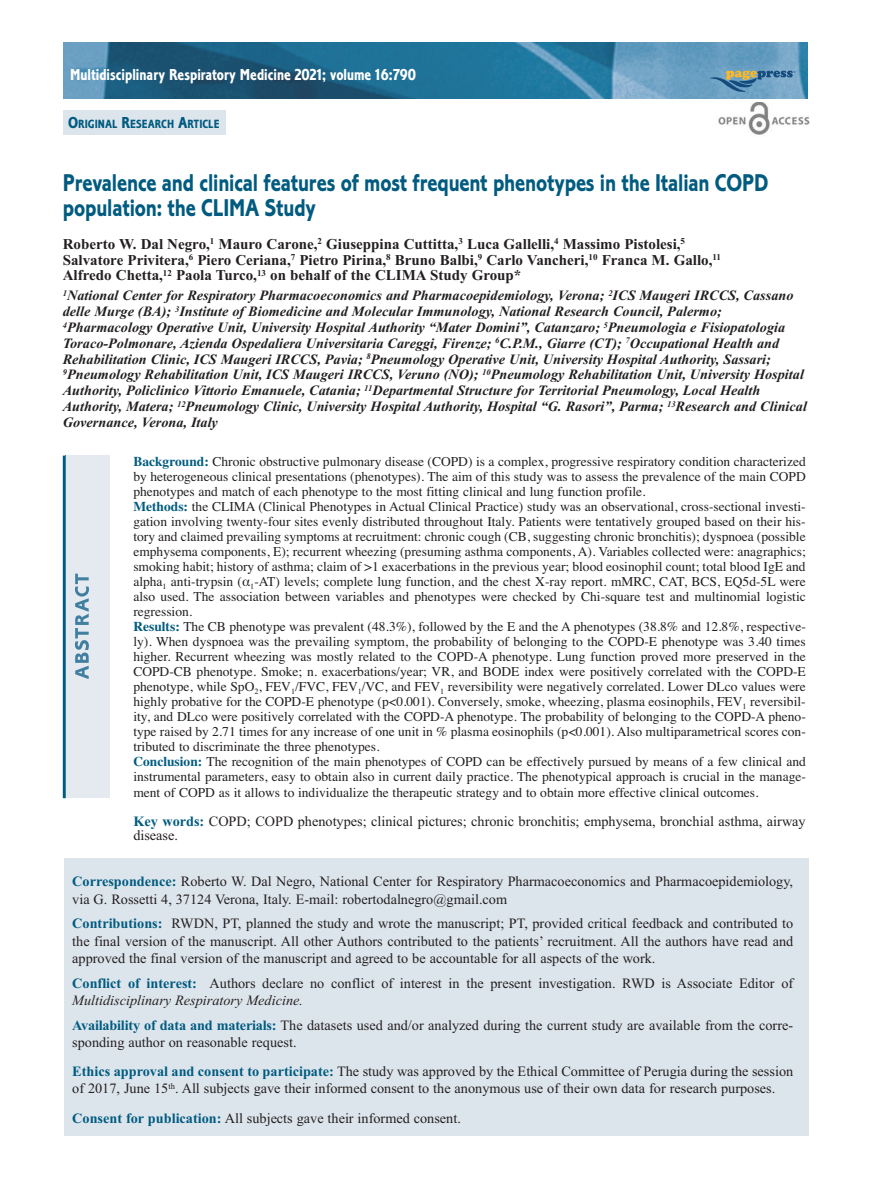
<style>
.page{position:relative;width:891px;height:1186px;background:#fff}
.page>*{position:absolute;margin:0;border:0;box-sizing:border-box;transform-origin:0 0}
.t1{font:25.2px/25.5px "Corinthian Bold Plain";letter-spacing:-.005em;color:#005b80;scale:.83 1}
.t2{font:16.5px "Corinthian Bold Condensed Plain";color:#fff}
.t3{font:700 15px/15.8px "Times New Roman";color:#231f20}
.t4{font:14.25px/17.2px "Times New Roman";color:#231f20}
.t5{font:italic 700 14.25px/15.8px "Times New Roman";color:#231f20}
.t6{font:13.5px/15px "Times";color:#231f20}
.t7{font:12.3px "Corinthian Bold Condensed Plain";color:#005b80}
.t8{font:4.5px "Myriad";color:#144a7c}
.s1{font-size:16.5px}
.s2{font-weight:700;color:#005b80}
.s3{font-style:italic}
</style>
<div class="page">
<hr style="left:63px;top:455px;width:3px;height:343px;background:#005b80">
<div style="left:65px;top:858px;width:744px;height:277px;background:#dde5ec"></div>
<div style="left:66px;top:455px;width:44px;height:343px;background:#e4eaf0"></div>
<svg style="left:75px;top:573px;width:14px;height:106px"></svg>
<hr style="left:65px;top:455px;width:1px;height:343px;background:#407fa0">
<div style="left:64px;top:110px;width:162px;height:25px;background:#dde5ec"></div>
<img style="left:718px;top:102px;width:91px;height:33px">
<img style="left:63px;top:43px;width:744px;height:55px">
<svg style="left:710px;top:70px;width:82px;height:22px;background:#6b93a8"></svg>
<p class="t2" style="left:70px;top:69px;width:347px">Multidisciplinary Respiratory Medicine 2021; volume 16:790</p>
<p class="t7" style="left:68px;top:120px;width:153px"><span class="s1">O</span>RIGINAL <span class="s1">R</span>ESEARCH <span class="s1">A</span>RTICLE</p>
<p class="t8" style="left:793px;top:71px;width:4px">®</p>
<h1 class="t1" style="left:63px;top:172px;width:851px">Prevalence and clinical features of most frequent phenotypes in the Italian COPD population: the CLIMA Study</h1>
<p class="t3" style="left:63px;top:236px;width:659px">Roberto W. Dal Negro,<sup>1</sup> Mauro Carone,<sup>2</sup> Giuseppina Cuttitta,<sup>3</sup> Luca Gallelli,<sup>4</sup> Massimo Pistolesi,<sup>5<br></sup>Salvatore Privitera,<sup>6</sup> Piero Ceriana,<sup>7</sup> Pietro Pirina,<sup>8</sup> Bruno Balbi,<sup>9</sup> Carlo Vancheri,<sup>10</sup> Franca M. Gallo,<sup>11<br></sup>Alfredo Chetta,<sup>12</sup> Paola Turco,<sup>13</sup> on behalf of the CLIMA Study Group*</p>
<p class="t5" style="left:63px;top:287px;width:745px"><sup>1</sup>National Center for Respiratory Pharmacoeconomics and Pharmacoepidemiology, Verona; <sup>2</sup>ICS Maugeri IRCCS, Cassano delle Murge (BA); <sup>3</sup>Institute of Biomedicine and Molecular Immunology, National Research Council, Palermo; <sup>4</sup>Pharmacology Operative Unit, University Hospital Authority “Mater Domini”, Catanzaro; <sup>5</sup>Pneumologia e Fisiopatologia Toraco-Polmonare, Azienda Ospedaliera Universitaria Careggi, Firenze; <sup>6</sup>C.P.M., Giarre (CT); <sup>7</sup>Occupational Health and Rehabilitation Clinic, ICS Maugeri IRCCS, Pavia; <sup>8</sup>Pneumology Operative Unit, University Hospital Authority, Sassari; <sup>9</sup>Pneumology Rehabilitation Unit, ICS Maugeri IRCCS, Veruno (NO); <sup>10</sup>Pneumology Rehabilitation Unit, University Hospital Authority, Policlinico Vittorio Emanuele, Catania; <sup>11</sup>Departmental Structure for Territorial Pneumology, Local Health Authority, Matera; <sup>12</sup>Pneumology Clinic, University Hospital Authority, Hospital “G. Rasori”, Parma; <sup>13</sup>Research and Clinical Governance, Verona, Italy</p>
<p class="t6" style="left:133px;top:453px;width:674px"><span class="s2">Background:</span> Chronic obstructive pulmonary disease (COPD) is a complex, progressive respiratory condition characterized by heterogeneous clinical presentations (phenotypes). The aim of this study was to assess the prevalence of the main COPD phenotypes and match of each phenotype to the most fitting clinical and lung function profile.<br><span class="s2">Methods:</span> the CLIMA (Clinical Phenotypes in Actual Clinical Practice) study was an observational, cross-sectional investi&shy;gation involving twenty-four sites evenly distributed throughout Italy. Patients were tentatively grouped based on their his&shy;tory and claimed prevailing symptoms at recruitment: chronic cough (CB, suggesting chronic bronchitis); dyspnoea (possible emphysema components, E); recurrent wheezing (presuming asthma components, A). Variables collected were: anagraphics; smoking habit; history of asthma; claim of &gt;1 exacerbations in the previous year; blood eosinophil count; total blood IgE and alpha<sub>1</sub> anti-trypsin (α<sub>1</sub>-AT) levels; complete lung function, and the chest X-ray report. mMRC, CAT, BCS, EQ5d-5L were also used. The association between variables and phenotypes were checked by Chi-square test and multinomial logistic regression.<br><span class="s2">Results:</span> The CB phenotype was prevalent (48.3%), followed by the E and the A phenotypes (38.8% and 12.8%, respective&shy;ly). When dyspnoea was the prevailing symptom, the probability of belonging to the COPD-E phenotype was 3.40 times higher. Recurrent wheezing was mostly related to the COPD-A phenotype. Lung function proved more preserved in the COPD-CB phenotype. Smoke; n. exacerbations/year; VR, and BODE index were positively correlated with the COPD-E phenotype, while SpO<sub>2</sub>, FEV<sub>1</sub>/FVC, FEV<sub>1</sub>/VC, and FEV<sub>1</sub> reversibility were negatively correlated. Lower DLco values were highly probative for the COPD-E phenotype (p&lt;0.001). Conversely, smoke, wheezing, plasma eosinophils, FEV<sub>1</sub> reversibil&shy;ity, and DLco were positively correlated with the COPD-A phenotype. The probability of belonging to the COPD-A pheno&shy;type raised by 2.71 times for any increase of one unit in % plasma eosinophils (p&lt;0.001). Also multiparametrical scores con&shy;tributed to discriminate the three phenotypes.<br><span class="s2">Conclusion:</span> The recognition of the main phenotypes of COPD can be effectively pursued by means of a few clinical and instrumental parameters, easy to obtain also in current daily practice. The phenotypical approach is crucial in the manage&shy;ment of COPD as it allows to individualize the therapeutic strategy and to obtain more effective clinical outcomes.</p>
<p class="t4" style="left:133px;top:813px;width:674px;line-height:14.7px"><span class="s2">Key words:</span> COPD; COPD phenotypes; clinical pictures; chronic bronchitis; emphysema, bronchial asthma, airway disease.</p>
<p class="t4" style="left:72px;top:872px;width:722px"><span class="s2">Correspondence:</span> Roberto W. Dal Negro, National Center for Respiratory Pharmacoeconomics and Pharmacoepidemiology, via G. Rossetti 4, 37124 Verona, Italy. E-mail: robertodalnegro@gmail.com</p>
<p class="t4" style="left:72px;top:914px;width:722px;text-align:justify"><span class="s2">Contributions:</span> RWDN, PT, planned the study and wrote the manuscript; PT, provided critical feedback and contributed to the final version of the manuscript. All other Authors contributed to the patients’ recruitment. All the authors have read and approved the final version of the manuscript and agreed to be accountable for all aspects of the work.</p>
<p class="t4" style="left:72px;top:973px;width:722px"><span class="s2">Conflict of interest:</span> Authors declare no conflict of interest in the present investigation. RWD is Associate Editor of<br><span class="s3">Multidisciplinary Respiratory Medicine.</span></p>
<p class="t4" style="left:72px;top:1015px;width:722px"><span class="s2">Availability of data and materials:</span> The datasets used and/or analyzed during the current study are available from the corre&shy;sponding author on reasonable request.</p>
<p class="t4" style="left:72px;top:1062px;width:722px"><span class="s2">Ethics approval and consent to participate:</span> The study was approved by the Ethical Committee of Perugia during the session of 2017, June 15<sup>th</sup>. All subjects gave their informed consent to the anonymous use of their own data for research purposes.</p>
<p class="t4" style="left:72px;top:1108px;width:390px"><span class="s2">Consent for publication:</span> All subjects gave their informed consent.</p>
</div>
